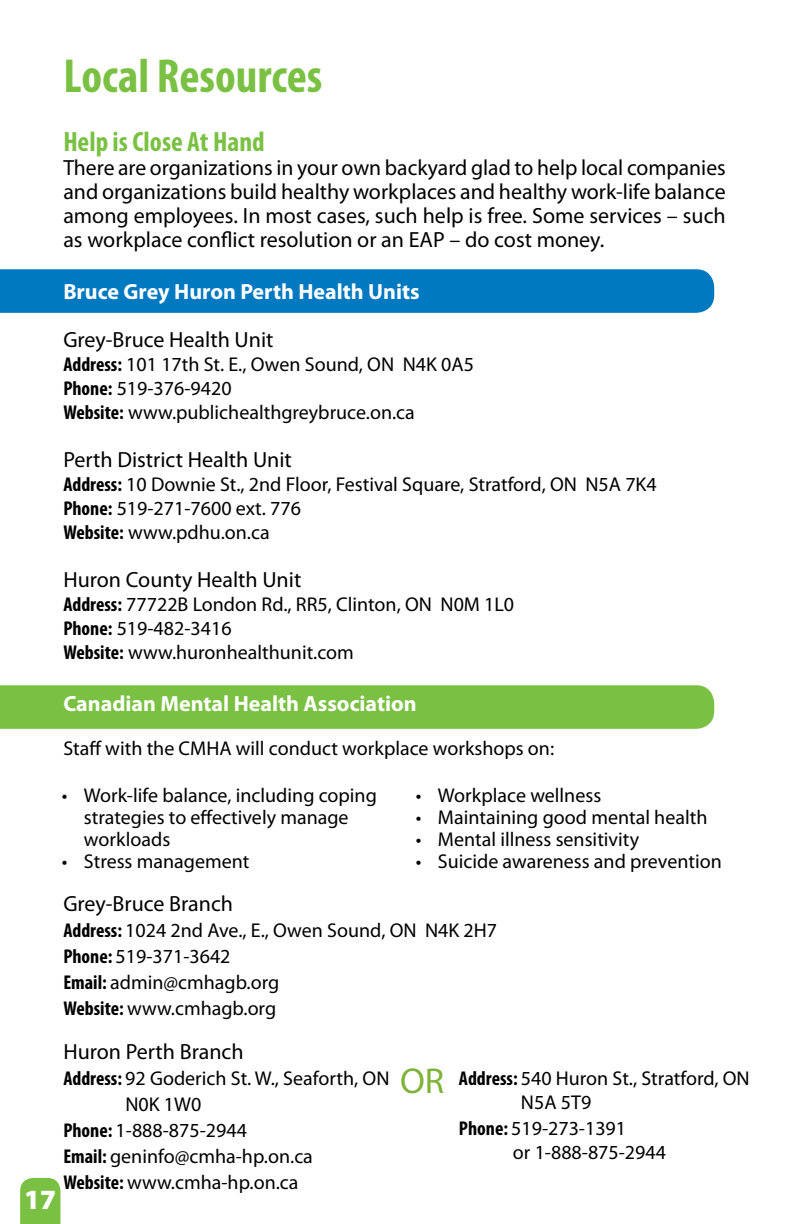
<style>
.page{position:relative;width:792px;height:1224px;background:#fff}
.page>*{position:absolute;margin:0;border:0;box-sizing:border-box;transform-origin:0 0}
.t1{font:700 condensed 48px "Myriad Pro";color:#7ac143}
.t2{font:36px "Myriad Pro";color:#7eb338}
.t3{font:700 condensed 28px "Myriad Pro";color:#7ac143}
.t4{font:900 28px "Myriad Pro";color:#fff}
.t5{font:22px/24px "Myriad Pro";color:#000;text-align:justify}
.t6{font:700 22px "Myriad Pro";color:#fff}
.t7{font:20px/24px "Myriad Pro";color:#000}
.s1{font-weight:700;font-stretch:condensed}
</style>
<div class="page">
<div style="left:20px;top:1178px;width:40px;height:46px;background:#7ac143"></div>
<div style="left:0;top:685px;width:714px;height:44px;background:#7ac143"></div>
<div style="left:0;top:269px;width:714px;height:44px;background:#0079c1"></div>
<h1 class="t1" style="left:63px;top:46px;width:261px">Local Resources</h1>
<h3 class="t3" style="left:63px;top:124px;width:203px">Help is Close At Hand</h3>
<p class="t5" style="left:63px;top:156px;width:664px">There are organizations in your own backyard glad to help local companies and organizations build healthy workplaces and healthy work-life balance among employees. I n most cases, such help is free. Some services – such as workplace conflict resolution or an EAP – do cost money.</p>
<p class="t6" style="left:63px;top:278px;width:358px">Bruce Grey Huron Perth Health Units</p>
<p class="t5" style="left:63px;top:328px;width:212px">Grey-Bruce Health Unit</p>
<p class="t7" style="left:63px;top:352px;width:412px"><span class="s1">Address:</span> 101 17th St. E., Owen Sound, ON N4K 0A5<br><span class="s1">Phone:</span> 519-376-9420<br><span class="s1">Website:</span> www.publichealthgreybruce.on.ca</p>
<p class="t5" style="left:63px;top:448px;width:230px">Perth District Health Unit</p>
<p class="t7" style="left:63px;top:472px;width:595px"><span class="s1">Address:</span> 10 Downie St., 2nd Floor, Festival Square, Stratford, ON N5A 7K4<br><span class="s1">Phone:</span> 519-271-7600 ext. 776<br><span class="s1">Website:</span> www.pdhu.on.ca</p>
<p class="t5" style="left:63px;top:568px;width:239px">Huron County Health Unit</p>
<p class="t7" style="left:63px;top:592px;width:452px"><span class="s1">Address:</span> 77722B London Rd., RR5, Clinton, ON N0M 1L0<br><span class="s1">Phone:</span> 519-482-3416<br><span class="s1">Website:</span> www.huronhealthunit.com</p>
<p class="t6" style="left:63px;top:690px;width:355px">Canadian Mental Health Association</p>
<p class="t7" style="left:63px;top:736px;width:492px">Staff with the CMHA will conduct workplace workshops on:</p>
<p class="t7" style="left:84px;top:784px;width:295px;line-height:22px;text-indent:-22px">• Work-life balance, including coping strategies to effectively manage workloads</p>
<p class="t7" style="left:62px;top:849px;width:189px">• Stress management</p>
<p class="t7" style="left:416px;top:783px;width:187px">• Workplace wellness</p>
<p class="t7" style="left:416px;top:805px;width:293px">• Maintaining good mental health</p>
<p class="t7" style="left:416px;top:827px;width:225px">• Mental illness sensitivity</p>
<p class="t7" style="left:416px;top:849px;width:307px">• Suicide awareness and prevention</p>
<h3 class="t4" style="left:24px;top:1184px;width:34px">17</h3>
<p class="t5" style="left:63px;top:892px;width:171px">Grey-Bruce Branch</p>
<p class="t7" style="left:63px;top:917px;width:435px;line-height:26px"><span class="s1">Address:</span> 1024 2nd Ave., E., Owen Sound, ON N4K 2H7<br><span class="s1">Phone:</span> 519-371-3642<br><span class="s1">Email:</span> admin@cmhagb.org<br><span class="s1">Website:</span> www.cmhagb.org</p>
<p class="t5" style="left:63px;top:1040px;width:182px">Huron Perth Branch</p>
<p class="t7" style="left:63px;top:1066px;width:328px"><span class="s1">Address:</span> 92 Goderich St. W., Seaforth, ON</p>
<p class="t7" style="left:125px;top:1092px;width:77px">N0K 1W0</p>
<p class="t7" style="left:63px;top:1118px;width:185px"><span class="s1">Phone:</span> 1-888-875-2944</p>
<p class="t7" style="left:63px;top:1144px;width:251px"><span class="s1">Email:</span> geninfo@cmha-hp.on.ca</p>
<p class="t7" style="left:63px;top:1170px;width:237px"><span class="s1">Website:</span> www.cmha-hp.on.ca</p>
<h2 class="t2" style="left:400px;top:1058px;width:42px">OR</h2>
<p class="t7" style="left:521px;top:1066px;width:230px;text-indent:-62px"><span class="s1">Address:</span> 540 Huron St., Stratford, ON<br>N5A 5T9</p>
<p class="t7" style="left:513px;top:1116px;width:155px;text-indent:-54px"><span class="s1">Phone:</span> 519-273-1391<br>or 1-888-875-2944</p>
</div>
